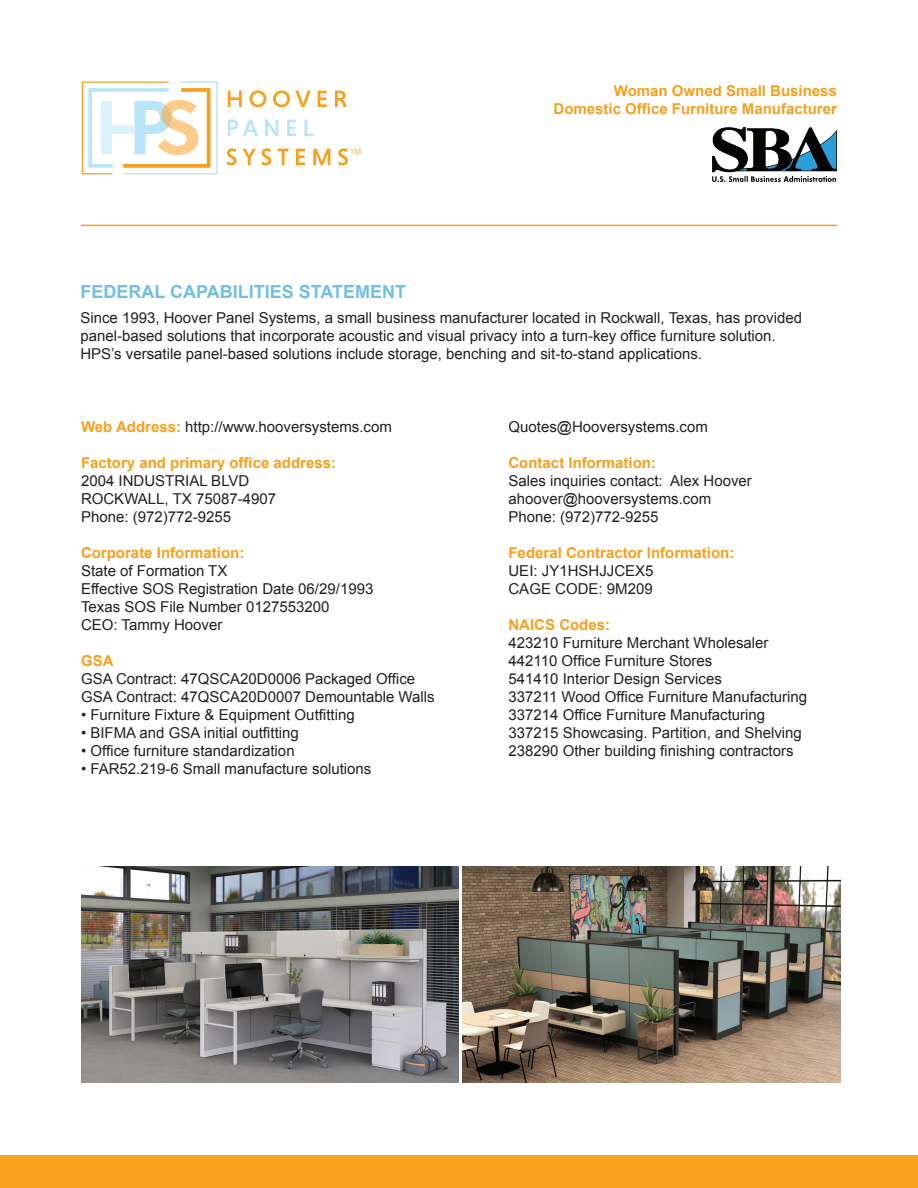
<style>
.page{position:relative;width:918px;height:1188px;background:#fff}
.page>*{position:absolute;margin:0;border:0;box-sizing:border-box;transform-origin:0 0}
.t1{font:700 18px "Arial";color:#71c0e1}
.t2{font:15px/18px "Arial";color:#231f20}
.t3{font:700 15px/18px "Arial";color:#f89f1c;text-align:right}
.s1{font-weight:700;color:#f89f1c}
</style>
<div class="page">
<svg style="left:228px;top:91px;width:14px;height:16px"></svg>
<svg style="left:249px;top:90px;width:17px;height:17px"></svg>
<svg style="left:273px;top:90px;width:38px;height:17px"></svg>
<svg style="left:318px;top:91px;width:9px;height:16px"></svg>
<svg style="left:335px;top:91px;width:11px;height:16px"></svg>
<svg style="left:228px;top:120px;width:30px;height:16px"></svg>
<svg style="left:264px;top:120px;width:14px;height:16px"></svg>
<svg style="left:287px;top:120px;width:9px;height:16px"></svg>
<svg style="left:304px;top:120px;width:10px;height:16px"></svg>
<svg style="left:227px;top:148px;width:29px;height:17px"></svg>
<svg style="left:262px;top:148px;width:9px;height:17px"></svg>
<svg style="left:278px;top:149px;width:11px;height:16px"></svg>
<svg style="left:296px;top:149px;width:9px;height:16px"></svg>
<svg style="left:313px;top:149px;width:17px;height:16px"></svg>
<svg style="left:338px;top:148px;width:22px;height:17px"></svg>
<svg style="left:82px;top:81px;width:136px;height:93px"></svg>
<img style="left:712px;top:127px;width:125px;height:54px">
<div style="left:0;top:1156px;width:918px;height:32px;background:#f89f1c"></div>
<img style="left:81px;top:866px;width:378px;height:216px">
<img style="left:462px;top:866px;width:378px;height:216px">
<hr style="left:81px;top:225px;width:756px;height:1px;background:#f89f1c">
<p class="t3" style="left:554px;top:83px;width:285px">Woman Owned Small Business<br>Domestic Office Furniture Manufacturer</p>
<p class="t1" style="left:80px;top:280px;width:327px">FEDERAL CAPABILITIES STATEMENT</p>
<p class="t2" style="left:80px;top:309px;width:723px">Since 1993, Hoover Panel Systems, a small business manufacturer located in Rockwall, Texas, has provided panel-based solutions that incorporate acoustic and visual privacy into a turn-key office furniture solution.<br>HPS’s versatile panel-based solutions include storage, benching and sit-to-stand applications.</p>
<p class="t2" style="left:81px;top:418px;width:312px"><span class="s1">Web Address:</span> http://www.hooversystems.com</p>
<p class="t3" style="left:81px;top:454px;width:257px">Factory and primary office address:</p>
<p class="t2" style="left:81px;top:472px;width:197px">2004 INDUSTRIAL BLVD<br>ROCKWALL, TX 75087-4907<br>Phone: (972)772-9255</p>
<p class="t3" style="left:81px;top:544px;width:165px">Corporate Information:</p>
<p class="t2" style="left:81px;top:562px;width:294px">State of Formation TX<br>Effective SOS Registration Date 06/29/1993<br>Texas SOS File Number 0127553200<br>CEO: Tammy Hoover</p>
<p class="t3" style="left:81px;top:652px;width:34px">GSA</p>
<p class="t2" style="left:81px;top:670px;width:355px">GSA Contract: 47QSCA20D0006 Packaged Office<br>GSA Contract: 47QSCA20D0007 Demountable Walls</p>
<p class="t2" style="left:81px;top:706px;width:275px">• Furniture Fixture &amp; Equipment Outfitting</p>
<p class="t2" style="left:81px;top:724px;width:219px">• BIFMA and GSA initial outfitting</p>
<p class="t2" style="left:81px;top:742px;width:215px">• Office furniture standardization</p>
<p class="t2" style="left:81px;top:760px;width:292px">• FAR52.219-6 Small manufacture solutions</p>
<p class="t2" style="left:509px;top:418px;width:201px">Quotes@Hooversystems.com</p>
<p class="t3" style="left:509px;top:454px;width:149px">Contact Information:</p>
<p class="t2" style="left:509px;top:472px;width:245px">Sales inquiries contact: Alex Hoover ahoover@hooversystems.com<br>Phone: (972)772-9255</p>
<p class="t3" style="left:509px;top:544px;width:227px">Federal Contractor Information:</p>
<p class="t2" style="left:509px;top:562px;width:147px">UEI: JY1HSHJJCEX5<br>CAGE CODE: 9M209</p>
<p class="t3" style="left:509px;top:616px;width:103px">NAICS Codes:</p>
<p class="t2" style="left:509px;top:634px;width:300px">423210 Furniture Merchant Wholesaler 442110 Office Furniture Stores<br>541410 Interior Design Services<br>337211 Wood Office Furniture Manufacturing 337214 Office Furniture Manufacturing 337215 Showcasing. Partition, and Shelving 238290 Other building finishing contractors</p>
</div>
